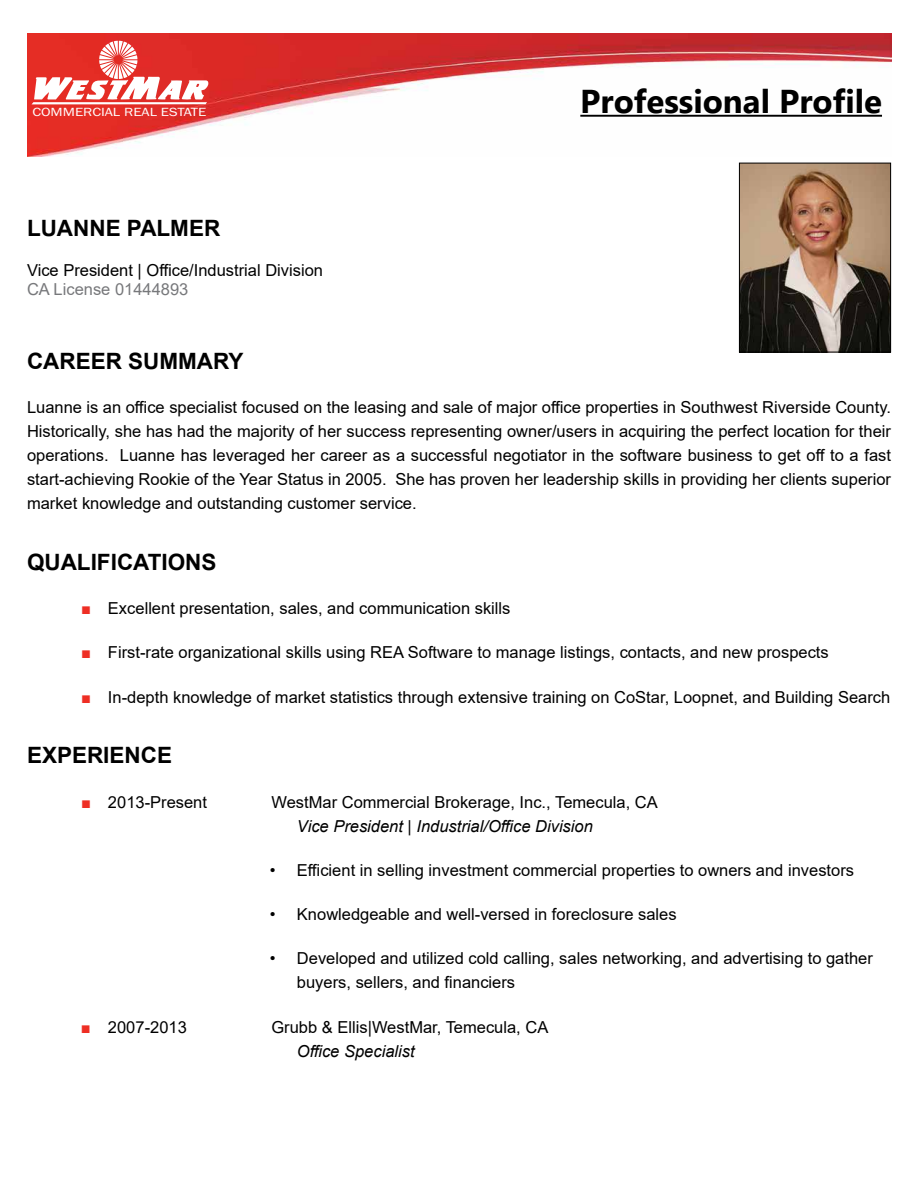
<style>
.page{position:relative;width:918px;height:1188px;background:#fff}
.page>*{position:absolute;margin:0;border:0;box-sizing:border-box;transform-origin:0 0}
.t1{font:700 33px "Gadugi";color:#000}
.t2{font:700 22.5px "Arial";color:#000}
.t3{font:16.5px/24px "Arial";color:#000;text-align:justify}
.t4{font:italic 16.5px "Arial";color:#000}
.t5{font:16.5px "Arial";color:#77787b}
.t6{font:12.3px "Franklin Gothic";color:#fff;scale:1.23 1}
.s1{color:#ee2e24}
</style>
<div class="page">
<img style="left:27px;top:34px;width:864px;height:123px">
<svg style="left:32px;top:41px;width:176px;height:63px"></svg>
<hr style="left:580px;top:115px;width:302px;height:2px;background:#000">
<img style="left:741px;top:165px;width:148px;height:185px">
<div style="left:739px;top:163px;width:152px;height:189px;border:1px solid #000"></div>
<p class="t6" style="left:32px;top:104px;width:143px">COMMERCIAL REAL ESTATE</p>
<h2 class="t2" style="left:27px;top:212px;width:195px">LUANNE PALMER</h2>
<p class="t3" style="left:27px;top:258px;width:298px">Vice President | Office/Industrial Division</p>
<p class="t5" style="left:27px;top:278px;width:163px">CA License 01444893</p>
<h1 class="t1" style="left:580px;top:81px;width:303px">Professional Profile</h1>
<h2 class="t2" style="left:27px;top:345px;width:218px">CAREER SUMMARY</h2>
<p class="t3" style="left:27px;top:395px;width:866px">Luanne is an office specialist focused on the leasing and sale of major office properties in Southwest Riverside County.<br>Historically, she has had the majority of her success representing owner/users in acquiring the perfect location for their operations. Luanne has leveraged her career as a successful negotiator in the software business to get off to a fast start-achieving Rookie of the Year Status in 2005. She has proven her leadership skills in providing her clients superior market knowledge and outstanding customer service.</p>
<h2 class="t2" style="left:27px;top:546px;width:191px">QUALIFICATIONS</h2>
<p class="t3" style="left:81px;top:596px;width:431px"><span class="s1">■</span> Excellent presentation, sales, and communication skills</p>
<p class="t3" style="left:81px;top:640px;width:749px"><span class="s1">■</span> First-rate organizational skills using REA Software to manage listings, contacts, and new prospects</p>
<p class="t3" style="left:81px;top:685px;width:811px"><span class="s1">■</span> In-depth knowledge of market statistics through extensive training on CoStar, Loopnet, and Building Search</p>
<h2 class="t2" style="left:27px;top:740px;width:147px">EXPERIENCE</h2>
<p class="t3" style="left:81px;top:790px;width:128px"><span class="s1">■</span> 2013-Present</p>
<p class="t3" style="left:271px;top:790px;width:388px">WestMar Commercial Brokerage, Inc., Temecula, CA</p>
<p class="t4" style="left:297px;top:815px;width:297px">Vice President | Industrial/Office Division</p>
<p class="t3" style="left:270px;top:858px;width:586px">• Efficient in selling investment commercial properties to owners and investors</p>
<p class="t3" style="left:270px;top:902px;width:408px">• Knowledgeable and well-versed in foreclosure sales</p>
<p class="t3" style="left:297px;top:946px;width:577px;text-indent:-27px">• Developed and utilized cold calling, sales networking, and advertising to gather buyers, sellers, and financiers</p>
<p class="t3" style="left:81px;top:1015px;width:107px"><span class="s1">■</span> 2007-2013</p>
<p class="t3" style="left:271px;top:1015px;width:278px">Grubb &amp; Ellis|WestMar, Temecula, CA</p>
<p class="t4" style="left:297px;top:1040px;width:119px">Office Specialist</p>
</div>
